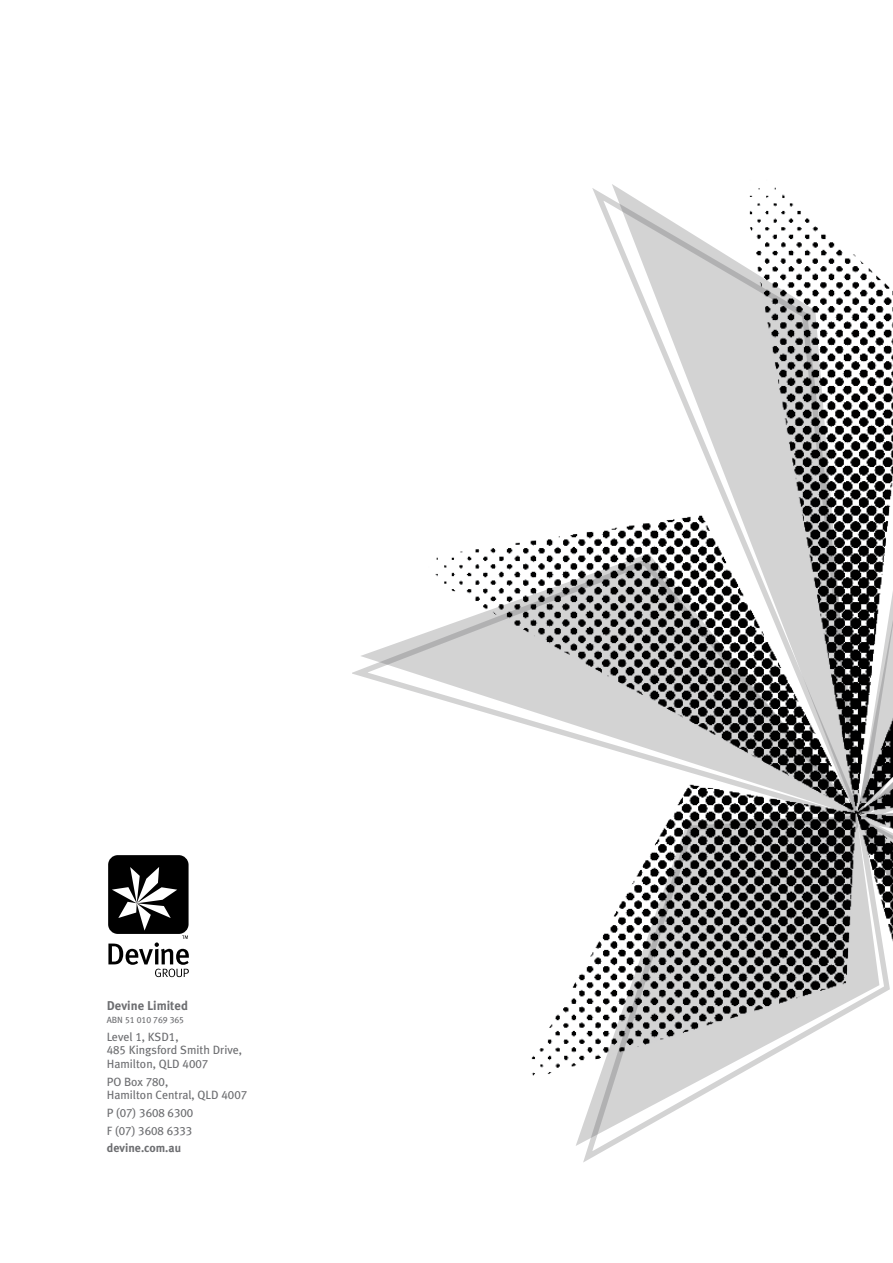
<style>
.page{position:relative;width:893px;height:1263px;background:#fff}
.page>*{position:absolute;margin:0;border:0;box-sizing:border-box;transform-origin:0 0}
.t1{font:700 12.75px "Meta Plus";color:#6d6e71}
.t2{font:12px/13.5px "Meta Plus";color:#6d6e71}
.t3{font:12px/17.7px "Meta Plus Book Caps";color:#6d6e71}
.t4{font:700 12px "Meta Plus";color:#6d6e71}
.t5{font:9px "Meta Plus Book Caps";color:#6d6e71}
.s1{font-family:"Meta Plus"}
.s2{font-family:"Meta Plus Book Caps"}
</style>
<div class="page">
<div style="left:108px;top:855px;width:81px;height:79px;background:#000;border-radius:10px"></div>
<svg style="left:108px;top:867px;width:81px;height:110px"></svg>
<svg style="left:352px;top:184px;width:541px;height:978px"></svg>
<p class="t1" style="left:107px;top:998px;width:83px">Devine Limited</p>
<p class="t5" style="left:107px;top:1015px;width:79px"><span class="s1">ABN</span> 51 010 769 365</p>
<p class="t2" style="left:107px;top:1030px;width:137px">Level <span class="s2">1</span>, KSD<span class="s2">1,<br>485</span> Kingsford Smith Drive,<br>Hamilton, QLD <span class="s2">4007</span></p>
<p class="t2" style="left:107px;top:1074px;width:142px">PO Box <span class="s2">780</span>,<br>Hamilton Central, QLD <span class="s2">4007</span></p>
<p class="t3" style="left:107px;top:1104px;width:88px"><span class="s1">P (</span>07<span class="s1">)</span> 3608 6300<br><span class="s1">F (</span>07<span class="s1">)</span> 3608 6333</p>
<p class="t4" style="left:107px;top:1141px;width:76px">devine.com.au</p>
</div>
